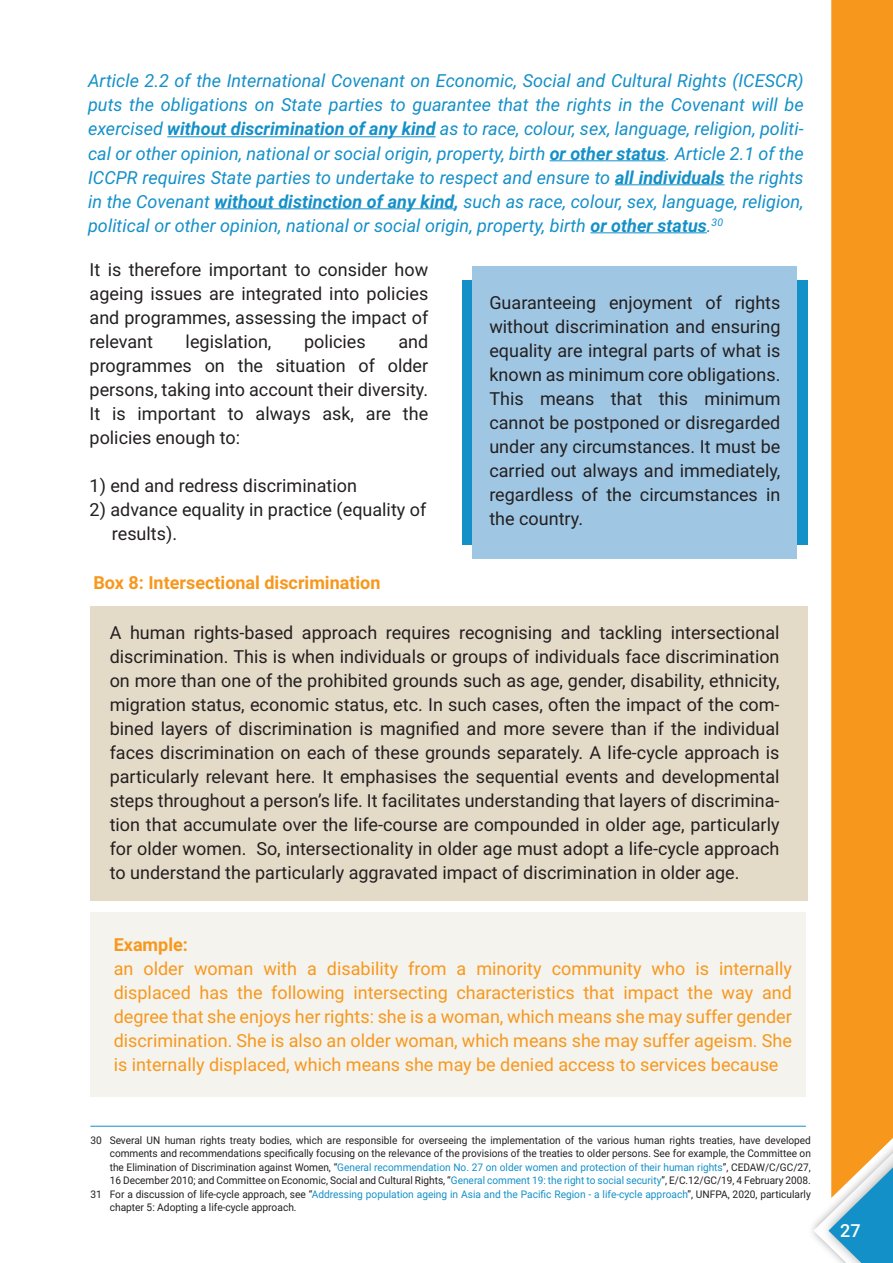
<style>
.page{position:relative;width:893px;height:1263px;background:#fff}
.page>*{position:absolute;margin:0;border:0;box-sizing:border-box;transform-origin:0 0}
.t1{font:18px/24px "Roboto";color:#231f20;text-align:justify}
.t2{font:italic 18px/24px "Roboto";color:#1490c8;text-align:justify}
.t3{font:18px/24px "Roboto";color:#f7981d;text-align:justify}
.t4{font:700 18px "Roboto";color:#f7981d}
.t5{font:500 18px "Roboto";color:#fff}
.t6{font:10.5px/13.5px "Roboto";color:#231f20;text-align:justify;scale:.96 1}
.t7{font:10.5px "Roboto";color:#231f20}
.s1{font-weight:700}
.s2{color:#1490c8}
</style>
<div class="page">
<div style="left:831px;top:0;width:62px;height:1120px;background:#f7981d"></div>
<img style="left:802px;top:1120px;width:91px;height:114px">
<img style="left:814px;top:1138px;width:79px;height:15px">
<svg style="left:813px;top:1153px;width:80px;height:110px"></svg>
<hr style="left:90px;top:1126px;width:716px;height:1px;background:#1490c8">
<div style="left:90px;top:606px;width:717px;height:294px;background:#e4dac8"></div>
<hr style="left:167px;top:136px;width:269px;height:1px;background:#1490c8">
<hr style="left:550px;top:160px;width:116px;height:1px;background:#1490c8">
<hr style="left:615px;top:184px;width:110px;height:1px;background:#1490c8">
<hr style="left:215px;top:208px;width:239px;height:1px;background:#1490c8">
<hr style="left:590px;top:232px;width:117px;height:1px;background:#1490c8">
<div style="left:90px;top:912px;width:716px;height:185px;background:#f5f3ed"></div>
<div style="left:462px;top:280px;width:346px;height:265px;background:#1490c8"></div>
<div style="left:473px;top:266px;width:324px;height:292px;background:#9fc7e3"></div>
<p class="t2" style="left:88px;top:68px;width:717px">Article 2.2 of the International Covenant on Economic, Social and Cultural Rights (ICESCR) puts the obligations on State parties to guarantee that the rights in the Covenant will be exercised <span class="s1">without discrimination of any kind</span> as to race, colour, sex, language, religion, politi&shy;cal or other opinion, national or social origin, property, birth <span class="s1">or other status</span>. Article 2.1 of the ICCPR requires State parties to undertake to respect and ensure to <span class="s1">all individuals</span> the rights in the Covenant <span class="s1">without distinction of any kind,</span> such as race, colour, sex, language, religion, political or other opinion, national or social origin, property, birth <span class="s1">or other status</span>.<sup>30</sup></p>
<p class="t1" style="left:90px;top:257px;width:340px">It is therefore important to consider how ageing issues are integrated into policies and programmes, assessing the impact of relevant</p>
<p class="t1" style="left:489px;top:290px;width:293px">Guaranteeing enjoyment of rights without discrimination and ensuring equality are integral parts of what is known as minimum core obligations.<br>This means that this minimum cannot be postponed or disregarded under any circumstances. It must be carried out always and immediately, regardless of the circumstances in the country.</p>
<p class="t1" style="left:90px;top:329px;width:340px;text-indent:309px">and programmes on the situation of older persons, taking into account their diversity.<br>It is important to always ask, are the policies enough to:</p>
<p class="t1" style="left:90px;top:473px;width:269px">1) end and redress discrimination</p>
<p class="t1" style="left:112px;top:497px;width:316px;text-indent:-22px">2) advance equality in practice (equality of results).</p>
<p class="t1" style="left:186px;top:329px;width:87px">legislation,</p>
<p class="t1" style="left:304px;top:329px;width:63px">policies</p>
<p class="t4" style="left:93px;top:570px;width:289px">Box 8: Intersectional discrimination</p>
<p class="t1" style="left:110px;top:620px;width:671px">A human rights-based approach requires recognising and tackling intersectional discrimination. This is when individuals or groups of individuals face discrimination on more than one of the prohibited grounds such as age, gender, disability, ethnicity, migration status, economic status, etc. In such cases, often the impact of the com&shy;bined layers of discrimination is magnified and more severe than if the individual faces discrimination on each of these grounds separately. A life-cycle approach is particularly relevant here. It emphasises the sequential events and developmental steps throughout a person’s life. It facilitates understanding that layers of discrimina&shy;tion that accumulate over the life-course are compounded in older age, particularly for older women. So, intersectionality in older age must adopt a life-cycle approach to understand the particularly aggravated impact of discrimination in older age.</p>
<p class="t4" style="left:114px;top:932px;width:76px">Example:</p>
<p class="t3" style="left:114px;top:956px;width:680px">an older woman with a disability from a minority community who is internally displaced has the following intersecting characteristics that impact the way and degree that she enjoys her rights: she is a woman, which means she may suffer gender discrimination. She is also an older woman, which means she may suffer ageism. She is internally displaced, which means she may be denied access to services because</p>
<p class="t7" style="left:90px;top:1133px;width:13px">30</p>
<p class="t7" style="left:90px;top:1187px;width:13px">31</p>
<p class="t6" style="left:110px;top:1133px;width:732px">Several UN human rights treaty bodies, which are responsible for overseeing the implementation of the various human rights treaties, have developed comments and recommendations specifically focusing on the relevance of the provisions of the treaties to older persons. See for example, the Committee on the Elimination of Discrimination against Women, “<span class="s2">General recommendation No. 27 on older women and protection of their human rights</span>”, CEDAW/C/GC/27, 16 December 2010; and Committee on Economic, Social and Cultural Rights, “<span class="s2">General comment 19: the right to social security</span>”, E/C.12/GC/19, 4 February 2008.<br>For a discussion of life-cycle approach, see “<span class="s2">Addressing population ageing in Asia and the Pacific Region - a life-cycle approach</span>”, UNFPA, 2020, particularly chapter 5: Adopting a life-cycle approach.</p>
<p class="t5" style="left:840px;top:1218px;width:22px">27</p>
</div>
